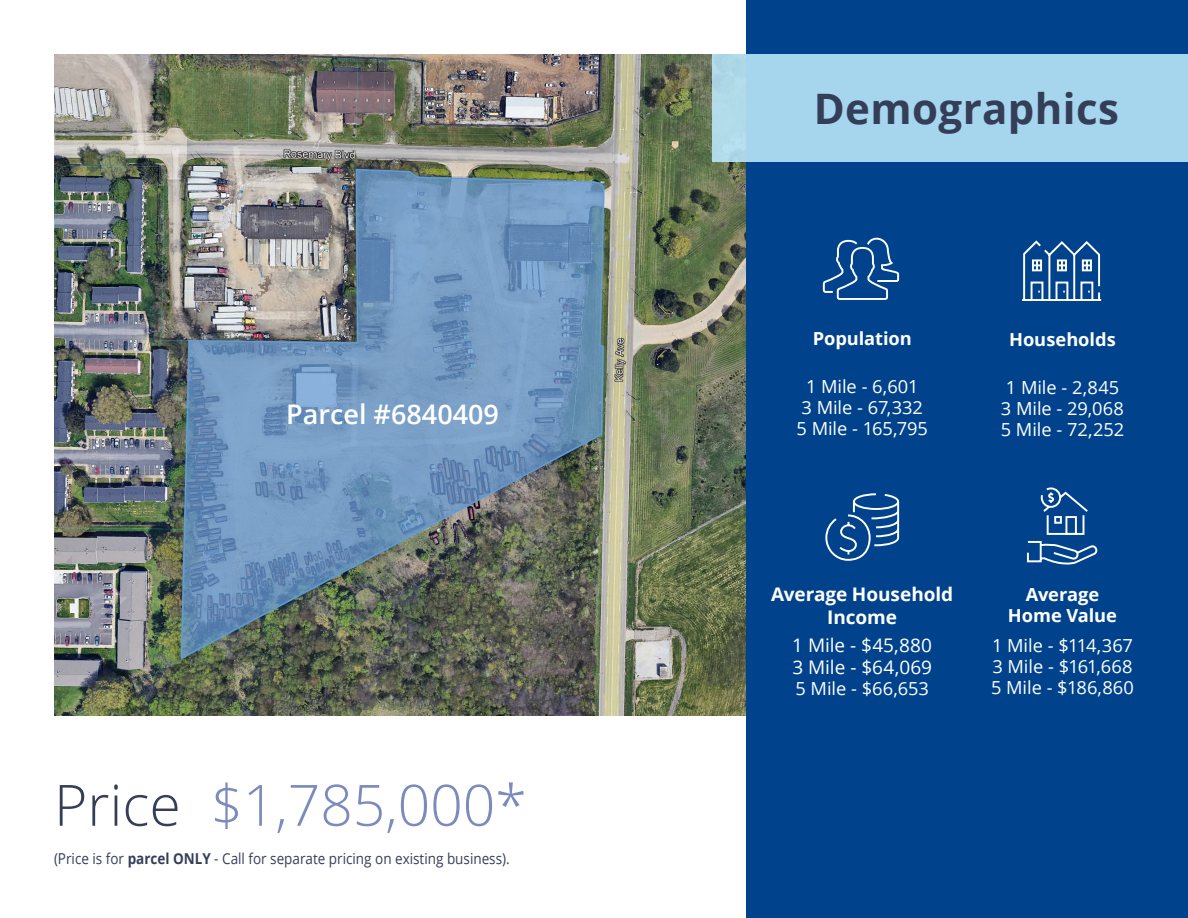
<style>
.page{position:relative;width:1188px;height:918px;background:#fff}
.page>*{position:absolute;margin:0;border:0;box-sizing:border-box;transform-origin:0 0}
.t1{font:300 57px "Open Sans";color:#7b8bbd}
.t2{font:700 42px "Open Sans";letter-spacing:.01em;color:#353e59}
.t3{font:600 27px "Open Sans";color:#fff}
.t4{font:18.75px/21.9px "Open Sans";letter-spacing:-.005em;color:#fff}
.t5{font:700 18.75px/22.5px "Open Sans";letter-spacing:-.005em;color:#fff;text-align:center}
.t6{font:18px/21px "Open Sans";letter-spacing:-.005em;color:#fff;text-align:center}
.t7{font:700 18px/21.6px "Open Sans";letter-spacing:-.005em;color:#fff;text-align:center}
.t8{font:15px "Open Sans";color:#353e59;scale:.9 1}
.s1{color:#353e59}
.s2{font-weight:700}
</style>
<div class="page">
<img style="left:54px;top:54px;width:692px;height:661px">
<img style="left:180px;top:168px;width:425px;height:493px">
<div style="left:746px;top:0;width:442px;height:918px;background:#00438c"></div>
<div style="left:712px;top:54px;width:476px;height:108px;background:#a6d5ee"></div>
<svg style="left:822px;top:237px;width:78px;height:63px"></svg>
<svg style="left:1022px;top:240px;width:80px;height:61px"></svg>
<svg style="left:825px;top:493px;width:75px;height:68px"></svg>
<svg style="left:1027px;top:487px;width:71px;height:78px"></svg>
<h3 class="t3" style="left:286px;top:396px;width:214px">Parcel #6840409</h3>
<h1 class="t1" style="left:54px;top:766px;width:474px"><span class="s1">Price</span> $1,785,000*</h1>
<p class="t8" style="left:54px;top:848px;width:508px">(Price is for <span class="s2">parcel ONLY</span> - Call for separate pricing on existing business).</p>
<h2 class="t2" style="left:814px;top:79px;width:307px">Demographics</h2>
<p class="t7" style="left:813px;top:327px;width:101px">Population</p>
<p class="t6" style="left:796px;top:375px;width:133px">1 Mile - 6,601<br>3 Mile - 67,332<br>5 Mile - 165,795</p>
<p class="t7" style="left:1009px;top:328px;width:108px">Households</p>
<p class="t6" style="left:1001px;top:377px;width:125px;text-align:left">1 Mile - 2,845<br>3 Mile - 29,068<br>5 Mile - 72,252</p>
<p class="t5" style="left:771px;top:583px;width:184px">Average Household<br>Income</p>
<p class="t4" style="left:792px;top:634px;width:141px">1 Mile - $45,880<br>3 Mile - $64,069</p>
<p class="t6" style="left:795px;top:678px;width:135px">5 Mile - $66,653</p>
<p class="t7" style="left:1008px;top:583px;width:111px">Average<br>Home Value</p>
<p class="t6" style="left:991px;top:635px;width:145px;text-align:justify">1 Mile - $114,367<br>3 Mile - $161,668<br>5 Mile - $186,860</p>
</div>
